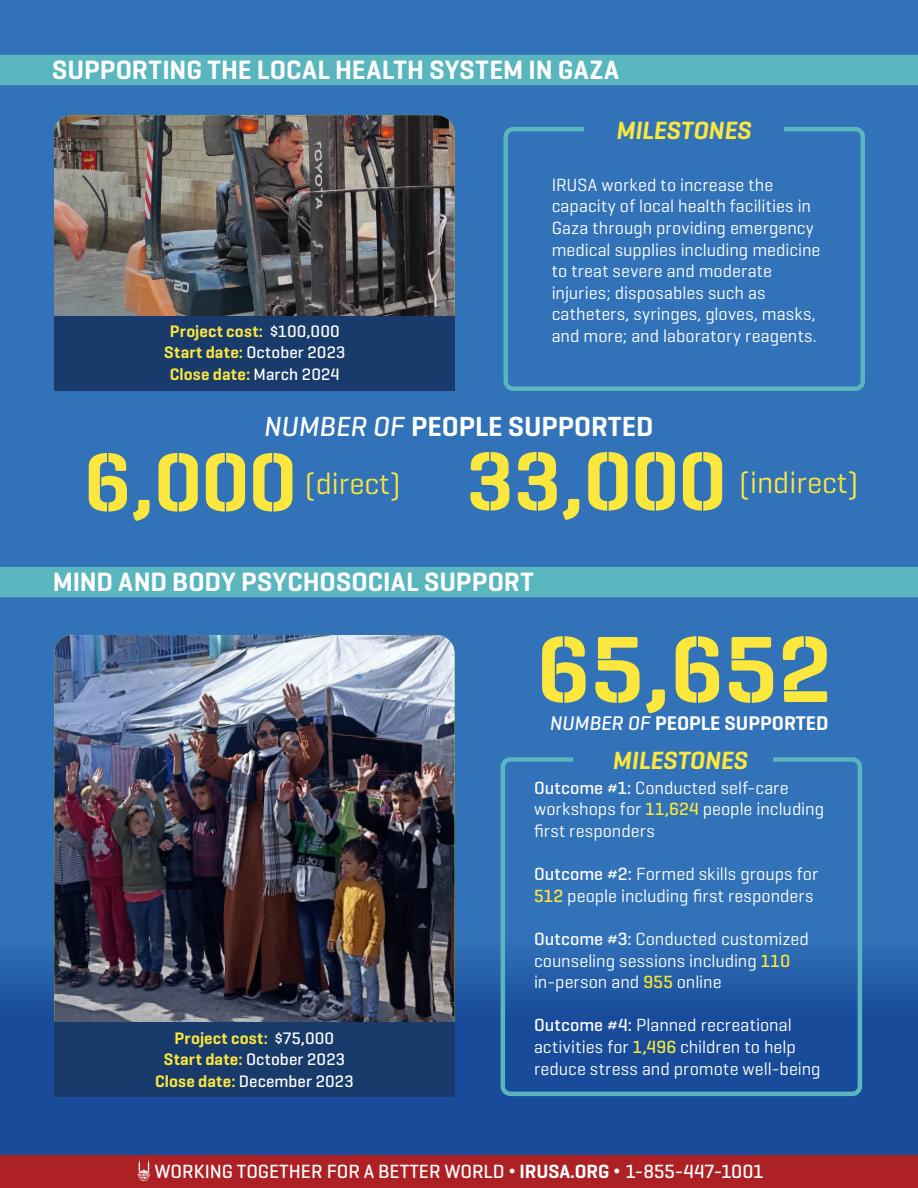
<style>
.page{position:relative;width:918px;height:1188px;background:#3172b9}
.page>*{position:absolute;margin:0;border:0;box-sizing:border-box;transform-origin:0 0}
.t1{font:600 95.55px "Geogrotesque Stencil A";color:#fbe73e}
.t2{font:600 84.3px "Geogrotesque Stencil A";color:#fbe73e}
.t3{font:30.75px "Geogrotesque Stencil A";color:#fbe73e}
.t4{font:600 28.2px "Geogrotesque";color:#fff}
.t5{font:600 27px "Geogrotesque";letter-spacing:.005em;color:#fff}
.t6{font:italic 600 25.35px "Geogrotesque";letter-spacing:-.005em;color:#fbe73e}
.t7{font:600 20.1px "Geogrotesque";color:#fff}
.t8{font:500 19.5px "Geogrotesque";color:#fff}
.t9{font:18px/21.6px "Geogrotesque";color:#fff}
.t10{font:500 16.95px "Geogrotesque";letter-spacing:.01em;color:#fff}
.t11{font:600 16.95px "Geogrotesque";letter-spacing:.01em;color:#fbe73e}
.s1{font-weight:500;color:#fff}
.s2{font-weight:600;color:#fbe73e}
.s3{font-weight:500;font-style:italic}
.s4{font-weight:500}
.s5{font-weight:500;color:#fbe73e}
.s6{font-weight:500;color:#f7e62b}
.s7{font-family:"Arial";font-weight:400}
.s8{font-weight:600}
</style>
<div class="page">
<svg style="left:0;top:597px;width:918px;height:558px"></svg>
<div style="left:0;top:1155px;width:918px;height:33px;background:#ad2024"></div>
<div style="left:0;top:567px;width:918px;height:30px;background:#59b5be"></div>
<img style="left:54px;top:635px;width:400px;height:387px">
<div style="left:501px;top:757px;width:361px;height:339px;border:4px solid #59b5be;border-radius:8px"></div>
<div style="left:573px;top:741px;width:200px;height:35px;background:#3172b9"></div>
<div style="left:54px;top:1022px;width:401px;height:74px;background:#183b6c"></div>
<img style="left:54px;top:115px;width:400px;height:202px">
<div style="left:0;top:55px;width:918px;height:30px;background:#59b5be"></div>
<div style="left:54px;top:317px;width:400px;height:74px;background:#183b6c"></div>
<div style="left:503px;top:127px;width:362px;height:264px;border:4px solid #59b5be;border-radius:8px"></div>
<div style="left:584px;top:111px;width:200px;height:35px;background:#3172b9"></div>
<svg style="left:138px;top:1160px;width:12px;height:21px"></svg>
<p class="t5" style="left:52px;top:53px;width:569px">SUPPORTING THE LOCAL HEALTH SYSTEM IN GAZA</p>
<p class="t11" style="left:170px;top:321px;width:172px">Project cost: <span class="s1">$100,000</span></p>
<p class="t10" style="left:164px;top:342px;width:183px"><span class="s2">Start date:</span> October 2023</p>
<p class="t11" style="left:170px;top:363px;width:171px">Close date: <span class="s1">March 2024</span></p>
<p class="t6" style="left:617px;top:115px;width:136px">MILESTONES</p>
<p class="t9" style="left:552px;top:173px;width:270px">IRUSA worked to increase the capacity of local health facilities in Gaza through providing emergency medical supplies including medicine to treat severe and moderate injuries; disposables such as catheters, syringes, gloves, masks, and more; and laboratory reagents.</p>
<p class="t4" style="left:265px;top:409px;width:390px"><span class="s3">NUMBER OF</span> PEOPLE SUPPORTED</p>
<p class="t2" style="left:84px;top:430px;width:214px">6,000</p>
<p class="t3" style="left:305px;top:464px;width:97px">(direct)</p>
<p class="t2" style="left:467px;top:429px;width:261px">33,000</p>
<p class="t3" style="left:739px;top:463px;width:121px">(indirect)</p>
<p class="t5" style="left:53px;top:565px;width:483px">MIND AND BODY PSYCHOSOCIAL SUPPORT</p>
<p class="t1" style="left:537px;top:610px;width:296px">65,652</p>
<p class="t11" style="left:175px;top:1028px;width:161px">Project cost: <span class="s1">$75,000</span></p>
<p class="t10" style="left:164px;top:1049px;width:183px"><span class="s2">Start date:</span> October 2023</p>
<p class="t10" style="left:155px;top:1070px;width:200px"><span class="s2">Close date:</span> December 2023</p>
<p class="t7" style="left:550px;top:711px;width:280px"><span class="s3">NUMBER OF</span> PEOPLE SUPPORTED</p>
<p class="t6" style="left:613px;top:744px;width:136px">MILESTONES</p>
<p class="t9" style="left:534px;top:776px;width:292px"><span class="s4">Outcome #1:</span> Conducted self-care workshops for <span class="s5">11,624</span> people including first responders</p>
<p class="t9" style="left:534px;top:863px;width:286px"><span class="s4">Outcome #2:</span> Formed skills groups for<br><span class="s5">512</span> people including first responders</p>
<p class="t9" style="left:534px;top:927px;width:276px"><span class="s4">Outcome #3:</span> Conducted customized counseling sessions including <span class="s5">110</span></p>
<p class="t9" style="left:534px;top:971px;width:189px">in-person and <span class="s6">955</span> online</p>
<p class="t9" style="left:534px;top:1014px;width:288px"><span class="s4">Outcome #4:</span> Planned recreational activities for <span class="s5">1,496</span> children to help reduce stress and promote well-being</p>
<p class="t8" style="left:155px;top:1159px;width:610px">WORKING TOGETHER FOR A BETTER WORLD <span class="s7">•</span> <span class="s8">IRUSA.ORG</span> <span class="s7">•</span> 1-855-447-1001</p>
</div>
